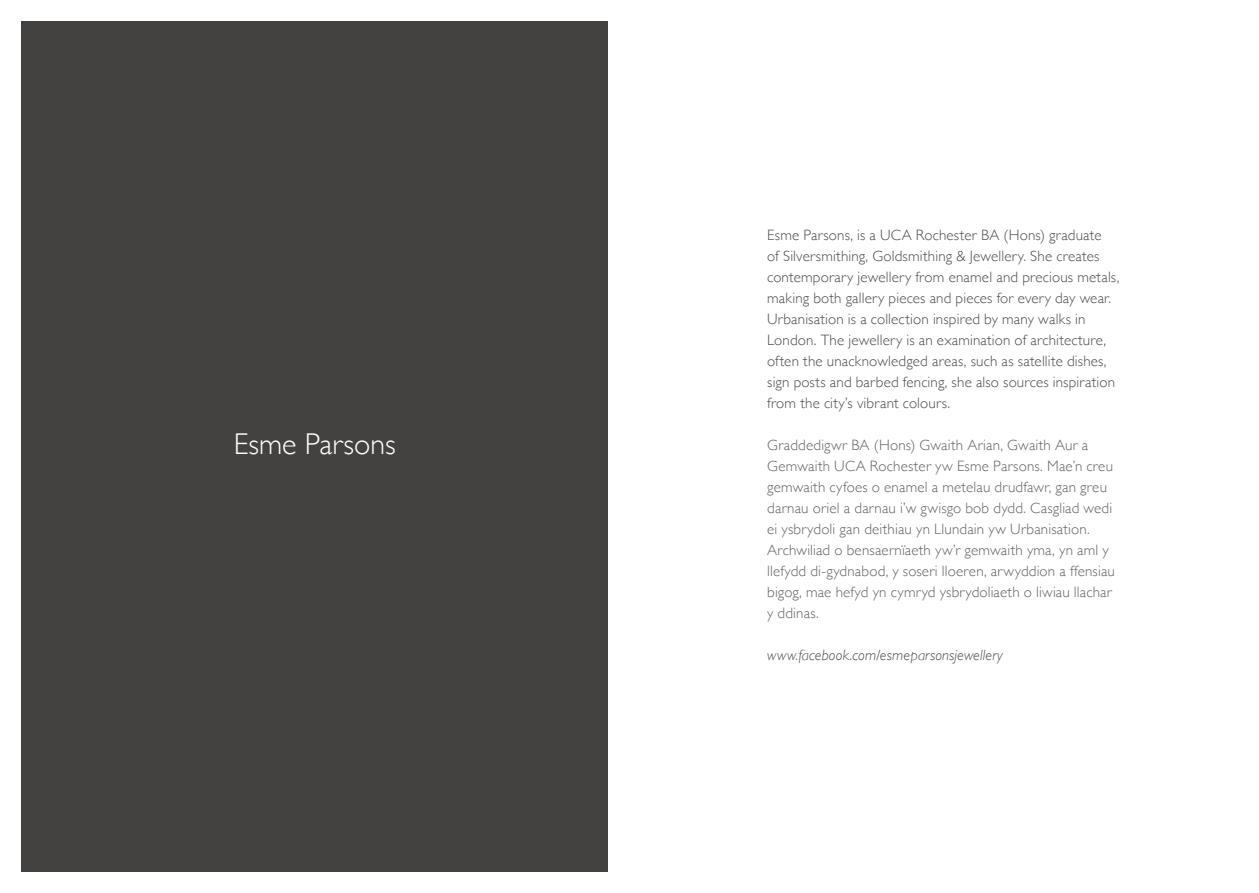
<style>
.page{position:relative;width:1259px;height:893px;background:#fff}
.page>*{position:absolute;margin:0;border:0;box-sizing:border-box;transform-origin:0 0}
.t1{font:300 30px "Gill Sans";color:#fff}
.t2{font:300 15px/21px "Gill Sans";letter-spacing:.01em;color:#4b4c4d}
.t3{font:300 15px/21px "Gill Sans";letter-spacing:.01em;color:#636366}
.t4{font:italic 300 15px "Gill Sans";letter-spacing:.005em;color:#4b4c4d}
</style>
<div class="page">
<div style="left:21px;top:21px;width:587px;height:851px;background:#434240"></div>
<p class="t1" style="left:234px;top:420px;width:164px">Esme Parsons</p>
<p class="t2" style="left:767px;top:223px;width:354px">Esme Parsons, is a UCA Rochester BA (Hons) graduate<br>of Silversmithing, Goldsmithing &amp; Jewellery. She creates contemporary jewellery from enamel and precious metals, making both gallery pieces and pieces for every day wear.<br>Urbanisation is a collection inspired by many walks in London. The jewellery is an examination of architecture, often the unacknowledged areas, such as satellite dishes, sign posts and barbed fencing, she also sources inspiration from the city’s vibrant colours.</p>
<p class="t3" style="left:767px;top:433px;width:349px">Graddedigwr BA (Hons) Gwaith Arian, Gwaith Aur a Gemwaith UCA Rochester yw Esme Parsons. Mae’n creu gemwaith cyfoes o enamel a metelau drudfawr, gan greu darnau oriel a darnau i’w gwisgo bob dydd. Casgliad wedi ei ysbrydoli gan deithiau yn Llundain yw Urbanisation.<br>Archwiliad o bensaernïaeth yw’r gemwaith yma, yn aml y llefydd di-gydnabod, y soseri lloeren, arwyddion a ffensiau bigog, mae hefyd yn cymryd ysbrydoliaeth o liwiau llachar y ddinas.</p>
<p class="t4" style="left:767px;top:646px;width:237px">www.facebook.com/esmeparsonsjewellery</p>
</div>
